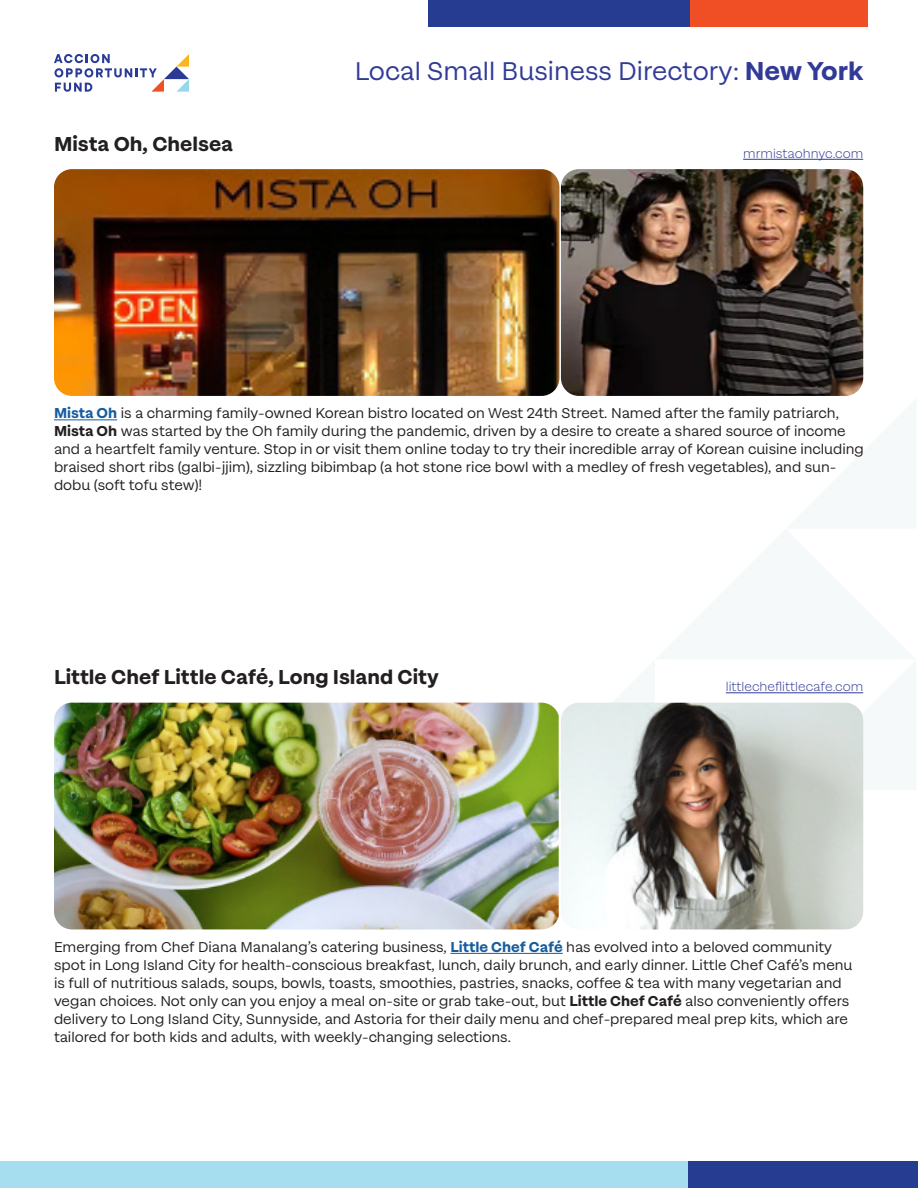
<style>
.page{position:relative;width:918px;height:1188px;background:#fff}
.page>*{position:absolute;margin:0;border:0;box-sizing:border-box;transform-origin:0 0}
.t1{font:27px "Magazine Grotesque";color:#313b97}
.t2{font:700 21px "Magazine Grotesque";color:#231f20}
.t3{font:15px/18px "Magazine Grotesque";color:#231f20}
.t4{font:300 13.5px "Magazine Grotesque";color:#313b97}
.s1{font-weight:700}
.s2{font-weight:700;color:#175d9e}
</style>
<div class="page">
<svg style="left:54px;top:54px;width:135px;height:38px"></svg>
<div style="left:429px;top:0;width:261px;height:27px;background:#253c90"></div>
<div style="left:0;top:1161px;width:688px;height:27px;background:#a6def0"></div>
<div style="left:688px;top:1161px;width:230px;height:27px;background:#253c90"></div>
<div style="left:690px;top:0;width:178px;height:27px;background:#f04e25"></div>
<hr style="left:54px;top:419px;width:63px;height:1px;background:#175d9e">
<img style="left:54px;top:169px;width:505px;height:227px">
<img style="left:561px;top:169px;width:302px;height:227px">
<hr style="left:450px;top:953px;width:113px;height:1px;background:#175d9e">
<img style="left:54px;top:703px;width:505px;height:226px">
<img style="left:561px;top:703px;width:302px;height:226px">
<hr style="left:743px;top:159px;width:120px;height:1px;background:#313b97">
<hr style="left:726px;top:692px;width:137px;height:1px;background:#313b97">
<p class="t2" style="left:54px;top:132px;width:181px">Mista Oh, Chelsea</p>
<p class="t1" style="left:355px;top:57px;width:510px">Local Small Business Directory: <span class="s1">New York</span></p>
<p class="t4" style="left:743px;top:147px;width:122px">mrmistaohnyc.com</p>
<p class="t3" style="left:54px;top:405px;width:811px"><span class="s2">Mista Oh</span> is a charming family-owned Korean bistro located on West 24th Street. Named after the family patriarch, <span class="s1">Mista Oh</span> was started by the Oh family during the pandemic, driven by a desire to create a shared source of income and a heartfelt family venture. Stop in or visit them online today to try their incredible array of Korean cuisine including braised short ribs (galbi-jjim), sizzling bibimbap (a hot stone rice bowl with a medley of fresh vegetables), and sun&shy;dobu (soft tofu stew)!</p>
<p class="t2" style="left:54px;top:665px;width:386px">Little Chef Little Café, Long Island City</p>
<p class="t4" style="left:726px;top:680px;width:139px">littlecheflittlecafe.com</p>
<p class="t3" style="left:54px;top:938px;width:800px">Emerging from Chef Diana Manalang’s catering business, <span class="s2">Little Chef Café</span> has evolved into a beloved community spot in Long Island City for health-conscious breakfast, lunch, daily brunch, and early dinner. Little Chef Café’s menu is full of nutritious salads, soups, bowls, toasts, smoothies, pastries, snacks, coffee &amp; tea with many vegetarian and vegan choices. Not only can you enjoy a meal on-site or grab take-out, but <span class="s1">Little Chef Café</span> also conveniently offers delivery to Long Island City, Sunnyside, and Astoria for their daily menu and chef-prepared meal prep kits, which are tailored for both kids and adults, with weekly-changing selections.</p>
</div>
